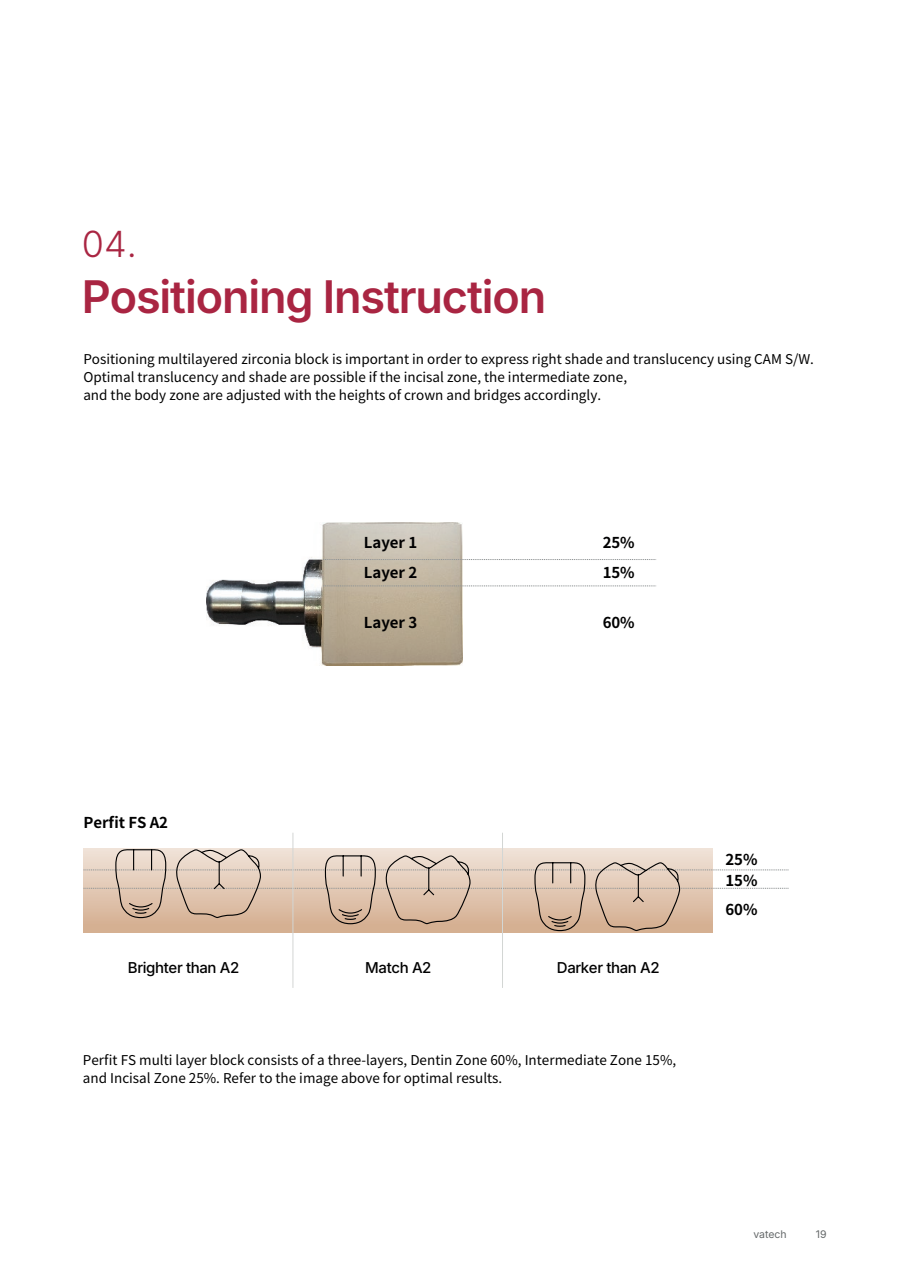
<style>
.page{position:relative;width:910px;height:1280px;background:#fff}
.page>*{position:absolute;margin:0;border:0;box-sizing:border-box;transform-origin:0 0}
.t1{font:600 45px "Inter";letter-spacing:-.025em;color:#a92542}
.t2{font:300 36px "Inter";color:#a92542}
.t3{font:700 15px/29.7px "Noto Sans CJ Kkr";letter-spacing:-.005em;color:#000001}
.t4{font:500 15px "Inter";letter-spacing:-.025em;color:#000001}
.t5{font:13.5px/18px "Noto Sans CJ Kkr";color:#000001}
.t6{font:10.5px "Inter";color:#646869}
</style>
<div class="page">
<img style="left:206px;top:523px;width:257px;height:143px">
<svg style="left:83px;top:849px;width:706px;height:83px"></svg>
<hr style="left:293px;top:833px;width:1px;height:155px;background:#d3d6d4">
<hr style="left:502px;top:833px;width:1px;height:155px;background:#d3d6d4">
<svg style="left:323px;top:586px;width:333px;height:1px"></svg>
<svg style="left:323px;top:559px;width:333px;height:1px"></svg>
<h2 class="t2" style="left:82px;top:217px;width:57px">04.</h2>
<h1 class="t1" style="left:82px;top:263px;width:466px">Positioning Instruction</h1>
<p class="t5" style="left:83px;top:351px;width:732px">Positioning multilayered zirconia block is important in order to express right shade and translucency using CAM S/W.<br>Optimal translucency and shade are possible if the incisal zone, the intermediate zone,<br>and the body zone are adjusted with the heights of crown and bridges accordingly.</p>
<p class="t3" style="left:364px;top:528px;width:55px">Layer 1<br>Layer 2</p>
<p class="t3" style="left:364px;top:608px;width:55px">Layer 3</p>
<p class="t3" style="left:603px;top:528px;width:33px">25%<br>15%</p>
<p class="t3" style="left:603px;top:608px;width:33px">60%</p>
<p class="t3" style="left:83px;top:808px;width:86px">Perfit FS A2</p>
<p class="t4" style="left:128px;top:956px;width:113px">Brighter than A2</p>
<p class="t4" style="left:365px;top:956px;width:68px">Match A2</p>
<p class="t4" style="left:557px;top:956px;width:104px">Darker than A2</p>
<p class="t5" style="left:83px;top:1052px;width:595px">Perfit FS multi layer block consists of a three-layers, Dentin Zone 60%, Intermediate Zone 15%, and Incisal Zone 25%. Refer to the image above for optimal results.</p>
<p class="t3" style="left:725px;top:849px;width:33px;line-height:20.9px">25%<br>15%</p>
<p class="t3" style="left:725px;top:895px;width:33px">60%</p>
<p class="t6" style="left:753px;top:1226px;width:35px">vatech</p>
<p class="t6" style="left:816px;top:1226px;width:12px">19</p>
</div>
